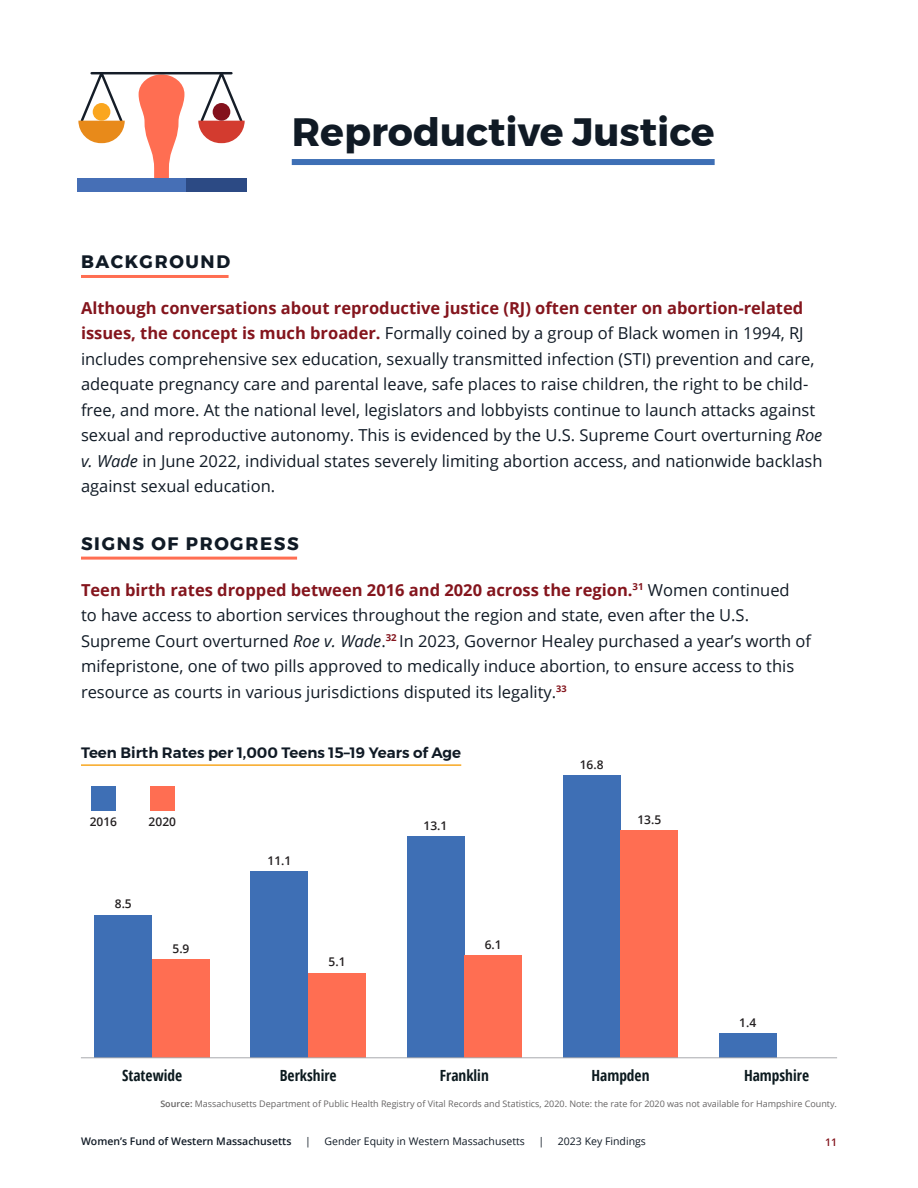
<style>
.page{position:relative;width:918px;height:1188px;background:#fff}
.page>*{position:absolute;margin:0;border:0;box-sizing:border-box;transform-origin:0 0}
.t1{font:700 39.45px "Montserrat";color:#101a25}
.t2{font:700 25.35px "Montserrat";color:#151d28}
.t3{font:700 18px "Montserrat";letter-spacing:.09em;color:#101a25}
.Body_1{font:16.5px/25.5px "Open Sans";color:#101a25}
.t4{font:700 condensed 15.45px "Open Sans";color:#0c1a1f}
.Chart_Title{font:600 15px "Montserrat";color:#101a25}
.Body{font:600 12px "Open Sans";color:#231f20}
.Body_1-2{font:10.5px "Open Sans";color:#101a25}
.Body_1-3{font:600 10.5px "Open Sans";color:#101a25}
.t5{font:600 10.5px "Open Sans";color:#84151d}
.t6{font:9px "Open Sans";color:#666464}
.s1{font-weight:700;color:#84151d}
.s2{font-style:italic}
.s3{font-weight:600}
</style>
<div class="page">
<div style="left:292px;top:159px;width:423px;height:6px;background:#3e6fb5"></div>
<svg style="left:139px;top:74px;width:45px;height:104px"></svg>
<hr style="left:92px;top:72px;width:139px;height:2px;background:#151d28">
<svg style="left:78px;top:72px;width:47px;height:71px"></svg>
<svg style="left:198px;top:72px;width:47px;height:71px"></svg>
<div style="left:93px;top:103px;width:17px;height:18px;background:#faa61f;border-radius:50%"></div>
<div style="left:213px;top:103px;width:17px;height:18px;background:#84111c;border-radius:50%"></div>
<div style="left:77px;top:178px;width:169px;height:13px;background:#466fb6"></div>
<div style="left:186px;top:178px;width:60px;height:13px;background:#2c4a84"></div>
<hr style="left:81px;top:275px;width:148px;height:3px;background:#ff6e52">
<hr style="left:81px;top:557px;width:216px;height:3px;background:#ff6e52">
<div style="left:719px;top:1034px;width:58px;height:24px;background:#3e6fb5"></div>
<div style="left:95px;top:915px;width:57px;height:143px;background:#3e6fb5"></div>
<div style="left:152px;top:960px;width:58px;height:98px;background:#ff6e52"></div>
<div style="left:251px;top:871px;width:57px;height:187px;background:#3e6fb5"></div>
<div style="left:308px;top:973px;width:58px;height:85px;background:#ff6e52"></div>
<div style="left:407px;top:837px;width:57px;height:221px;background:#3e6fb5"></div>
<div style="left:464px;top:956px;width:58px;height:102px;background:#ff6e52"></div>
<div style="left:563px;top:775px;width:57px;height:283px;background:#3e6fb5"></div>
<div style="left:620px;top:831px;width:58px;height:227px;background:#ff6e52"></div>
<div style="left:91px;top:786px;width:25px;height:25px;background:#3e6fb5"></div>
<div style="left:150px;top:786px;width:25px;height:25px;background:#ff6e52"></div>
<hr style="left:81px;top:764px;width:380px;height:2px;background:#f7a721">
<hr style="left:81px;top:1057px;width:756px;height:1px;background:#a8a9ad">
<h1 class="t1" style="left:292px;top:100px;width:424px">Reproductive Justice</h1>
<p class="t2" style="left:115px;top:241px;width:93px">Justice</p>
<p class="Body_1" style="left:81px;top:295px;width:743px"><span class="s1">Although conversations about reproductive justice (RJ) often center on abortion-related issues, the concept is much broader.</span> Formally coined by a group of Black women in 1994, RJ includes comprehensive sex education, sexually transmitted infection (STI) prevention and care, adequate pregnancy care and parental leave, safe places to raise children, the right to be child&shy;free, and more. At the national level, legislators and lobbyists continue to launch attacks against sexual and reproductive autonomy. This is evidenced by the U.S. Supreme Court overturning <span class="s2">Roe v. Wade</span> in June 2022, individual states severely limiting abortion access, and nationwide backlash against sexual education.</p>
<h2 class="t3" style="left:81px;top:247px;width:151px">BACKGROUND</h2>
<h2 class="t3" style="left:81px;top:529px;width:219px">SIGNS OF PROGRESS</h2>
<p class="Body_1" style="left:81px;top:576px;width:732px"><span class="s1">Teen birth rates dropped between 2016 and 2020 across the region.</span><sup>31</sup> Women continued<br>to have access to abortion services throughout the region and state, even after the U.S.<br>Supreme Court overturned <span class="s2">Roe v. Wade</span>.<sup>32</sup> In 2023, Governor Healey purchased a year’s worth of mifepristone, one of two pills approved to medically induce abortion, to ensure access to this resource as courts in various jurisdictions disputed its legality.<sup>33</sup></p>
<p class="Chart_Title" style="left:81px;top:740px;width:382px">Teen Birth Rates per 1,000 Teens 15–19 Years of Age</p>
<p class="Body" style="left:90px;top:813px;width:29px">2016</p>
<p class="Body" style="left:149px;top:813px;width:29px">2020</p>
<p class="Body" style="left:115px;top:896px;width:19px">8.5</p>
<p class="Body" style="left:173px;top:940px;width:19px">5.9</p>
<p class="Body" style="left:268px;top:852px;width:25px">11.1</p>
<p class="Body" style="left:329px;top:953px;width:19px">5.1</p>
<p class="Body" style="left:424px;top:818px;width:25px">13.1</p>
<p class="Body" style="left:485px;top:936px;width:19px">6.1</p>
<p class="Body" style="left:580px;top:756px;width:25px">16.8</p>
<p class="Body" style="left:637px;top:811px;width:25px">13.5</p>
<p class="t4" style="left:122px;top:1065px;width:62px">Statewide</p>
<p class="t4" style="left:280px;top:1065px;width:58px">Berkshire</p>
<p class="t4" style="left:440px;top:1065px;width:50px">Franklin</p>
<p class="t4" style="left:591px;top:1065px;width:60px">Hampden</p>
<p class="Body" style="left:739px;top:1014px;width:19px">1.4</p>
<p class="t4" style="left:744px;top:1065px;width:67px">Hampshire</p>
<p class="t6" style="left:160px;top:1098px;width:678px"><span class="s3">Source:</span> Massachusetts Department of Public Health Registry of Vital Records and Statistics, 2020. Note: the rate for 2020 was not available for Hampshire County.</p>
<p class="Body_1-3" style="left:81px;top:1134px;width:212px">Women’s Fund of Western Massachusetts</p>
<p class="Body_1-2" style="left:305px;top:1134px;width:7px">|</p>
<p class="Body_1-2" style="left:325px;top:1134px;width:202px">Gender Equity in Western Massachusetts</p>
<p class="Body_1-2" style="left:539px;top:1134px;width:7px">|</p>
<p class="Body_1-2" style="left:558px;top:1134px;width:89px">2023 Key Findings</p>
<p class="t5" style="left:825px;top:1135px;width:13px">11</p>
</div>
